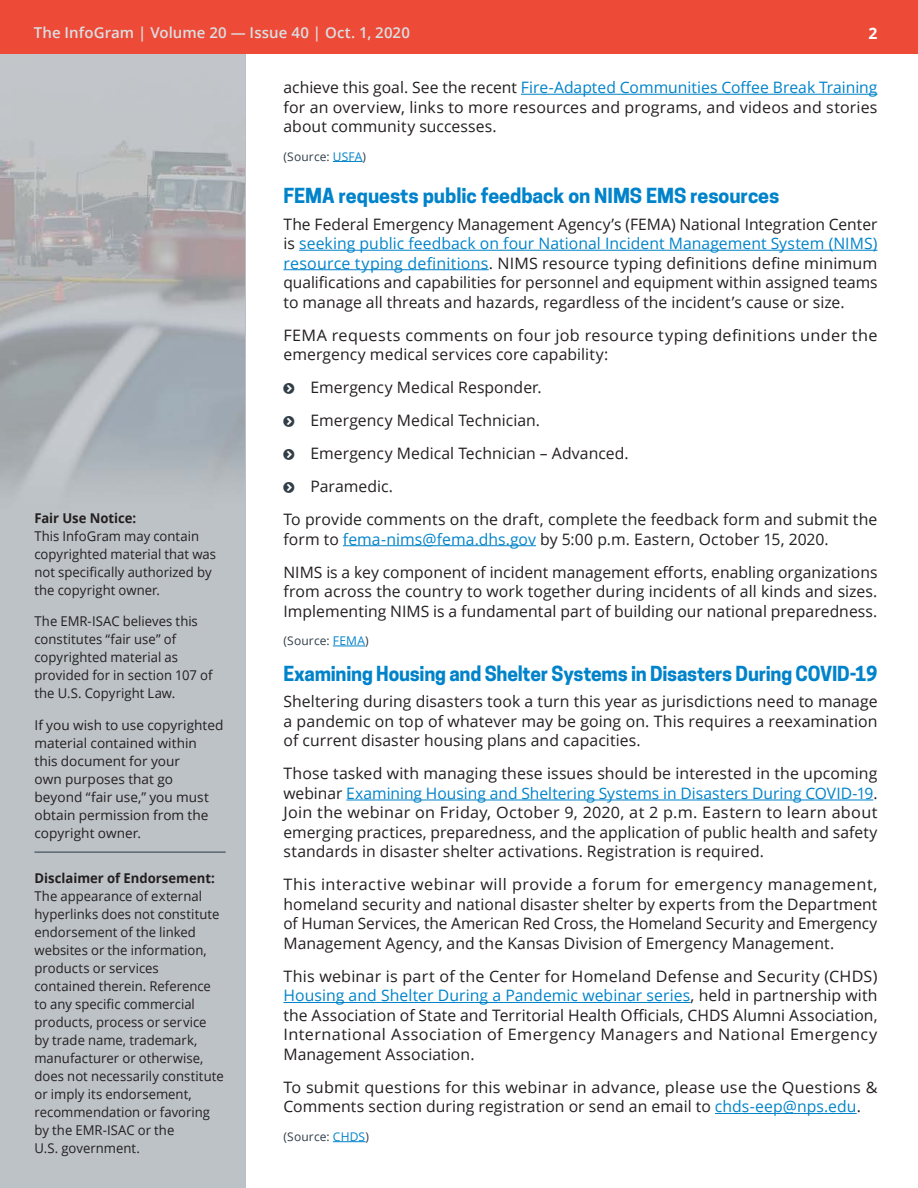
<style>
.page{position:relative;width:918px;height:1188px;background:#fff}
.page>*{position:absolute;margin:0;border:0;box-sizing:border-box;transform-origin:0 0}
.Subhead{font:700 19.5px "Cooper Hewitt";letter-spacing:-.01em;color:#0083ca}
.t1{font:15.75px/19.5px "Open Sans";letter-spacing:.005em;color:#231f20;text-align:justify}
.t2{font:15.75px "Open Sans";color:#0083ca}
.t3{font:700 15.75px "Open Sans";color:#fff}
.Volume_Issue_Number{font:600 15px "Open Sans";letter-spacing:.005em;color:#dbdfe2}
.t4{font:13.5px/18px "Open Sans";color:#231f20}
.t5{font:700 13.5px "Open Sans";color:#231f20}
.t6{font:12px "Open Sans";letter-spacing:.01em;color:#313e48}
.s1{font-weight:700}
.s2{color:#231f20}
.s3{color:#0083ca}
</style>
<div class="page">
<hr style="left:34px;top:851px;width:192px;height:2px;background:#5a6670">
<div style="left:0;top:0;width:918px;height:54px;background:#ed4b38"></div>
<hr style="left:521px;top:94px;width:356px;height:1px;background:#0083ca">
<hr style="left:333px;top:161px;width:30px;height:1px;background:#0083ca">
<hr style="left:299px;top:250px;width:579px;height:1px;background:#0083ca">
<hr style="left:284px;top:269px;width:205px;height:1px;background:#0083ca">
<hr style="left:343px;top:545px;width:193px;height:1px;background:#0083ca">
<hr style="left:333px;top:646px;width:32px;height:1px;background:#0083ca">
<hr style="left:346px;top:800px;width:527px;height:1px;background:#0083ca">
<hr style="left:284px;top:1002px;width:407px;height:1px;background:#0083ca">
<hr style="left:715px;top:1113px;width:142px;height:1px;background:#0083ca">
<hr style="left:333px;top:1141px;width:33px;height:1px;background:#0083ca">
<p class="Volume_Issue_Number" style="left:34px;top:23px;width:378px">The InfoGram | Volume 20 — Issue 40 | Oct. 1, 2020</p>
<p class="t3" style="left:869px;top:22px;width:10px">2</p>
<p class="t5" style="left:34px;top:508px;width:103px">Fair Use Notice:</p>
<p class="t4" style="left:34px;top:527px;width:183px">This InfoGram may contain copyrighted material that was not specifically authorized by the copyright owner.</p>
<p class="t4" style="left:34px;top:612px;width:180px">The EMR-ISAC believes this constitutes “fair use” of copyrighted material as provided for in section 107 of the U.S. Copyright Law.</p>
<p class="t4" style="left:34px;top:716px;width:191px">If you wish to use copyrighted material contained within<br>this document for your<br>own purposes that go beyond “fair use,” you must obtain permission from the copyright owner.</p>
<p class="t4" style="left:34px;top:869px;width:191px"><span class="s1">Disclaimer of Endorsement:<br></span>The appearance of external hyperlinks does not constitute endorsement of the linked websites or the information, products or services<br>contained therein. Reference to any specific commercial products, process or service by trade name, trademark, manufacturer or otherwise, does not necessarily constitute or imply its endorsement, recommendation or favoring by the EMR-ISAC or the<br>U.S. government.</p>
<p class="t2" style="left:284px;top:77px;width:596px"><span class="s2">achieve this goal. See the recent</span> Fire-Adapted Communities Coffee Break Training</p>
<p class="t1" style="left:284px;top:97px;width:596px">for an overview, links to more resources and programs, and videos and stories about community successes.</p>
<p class="t6" style="left:284px;top:148px;width:84px">(Source: <span class="s3">USFA</span>)</p>
<h1 class="Subhead" style="left:284px;top:184px;width:497px">FEMA requests public feedback on NIMS EMS resources</h1>
<p class="t1" style="left:284px;top:214px;width:596px">The Federal Emergency Management Agency’s (FEMA) National Integration Center is <span class="s3">seeking public feedback on four National Incident Management System (NIMS) resource typing definitions</span>. NIMS resource typing definitions define minimum qualifications and capabilities for personnel and equipment within assigned teams to manage all threats and hazards, regardless of the incident’s cause or size.</p>
<p class="t1" style="left:284px;top:325px;width:595px">FEMA requests comments on four job resource typing definitions under the emergency medical services core capability:</p>
<p class="t1" style="left:310px;top:377px;width:233px">Emergency Medical Responder.</p>
<p class="t1" style="left:310px;top:410px;width:231px">Emergency Medical Technician.</p>
<p class="t1" style="left:310px;top:443px;width:320px">Emergency Medical Technician – Advanced.</p>
<p class="t1" style="left:310px;top:476px;width:84px">Paramedic.</p>
<p class="t1" style="left:284px;top:509px;width:595px">To provide comments on the draft, complete the feedback form and submit the form to <span class="s3">fema-nims@fema.dhs.gov</span> by 5:00 p.m. Eastern, October 15, 2020.</p>
<p class="t1" style="left:284px;top:562px;width:596px">NIMS is a key component of incident management efforts, enabling organizations from across the country to work together during incidents of all kinds and sizes.<br>Implementing NIMS is a fundamental part of building our national preparedness.</p>
<p class="t6" style="left:284px;top:632px;width:87px">(Source: <span class="s3">FEMA</span>)</p>
<h1 class="Subhead" style="left:284px;top:662px;width:595px">Examining Housing and Shelter Systems in Disasters During COVID-19</h1>
<p class="t1" style="left:284px;top:691px;width:596px">Sheltering during disasters took a turn this year as jurisdictions need to manage a pandemic on top of whatever may be going on. This requires a reexamination of current disaster housing plans and capacities.</p>
<p class="t1" style="left:284px;top:763px;width:596px">Those tasked with managing these issues should be interested in the upcoming webinar <span class="s3">Examining Housing and Sheltering Systems in Disasters During COVID-19</span>.<br>Join the webinar on Friday, October 9, 2020, at 2 p.m. Eastern to learn about emerging practices, preparedness, and the application of public health and safety standards in disaster shelter activations. Registration is required.</p>
<p class="t1" style="left:284px;top:874px;width:596px">This interactive webinar will provide a forum for emergency management, homeland security and national disaster shelter by experts from the Department of Human Services, the American Red Cross, the Homeland Security and Emergency Management Agency, and the Kansas Division of Emergency Management.</p>
<p class="t1" style="left:284px;top:966px;width:596px">This webinar is part of the Center for Homeland Defense and Security (CHDS)<br><span class="s3">Housing and Shelter During a Pandemic webinar series</span>, held in partnership with the Association of State and Territorial Health Officials, CHDS Alumni Association, International Association of Emergency Managers and National Emergency Management Association.</p>
<p class="t1" style="left:284px;top:1077px;width:596px">To submit questions for this webinar in advance, please use the Questions &amp;<br>Comments section during registration or send an email to <span class="s3">chds-eep@nps.edu</span>.</p>
<p class="t6" style="left:284px;top:1128px;width:87px">(Source: <span class="s3">CHDS</span>)</p>
</div>
